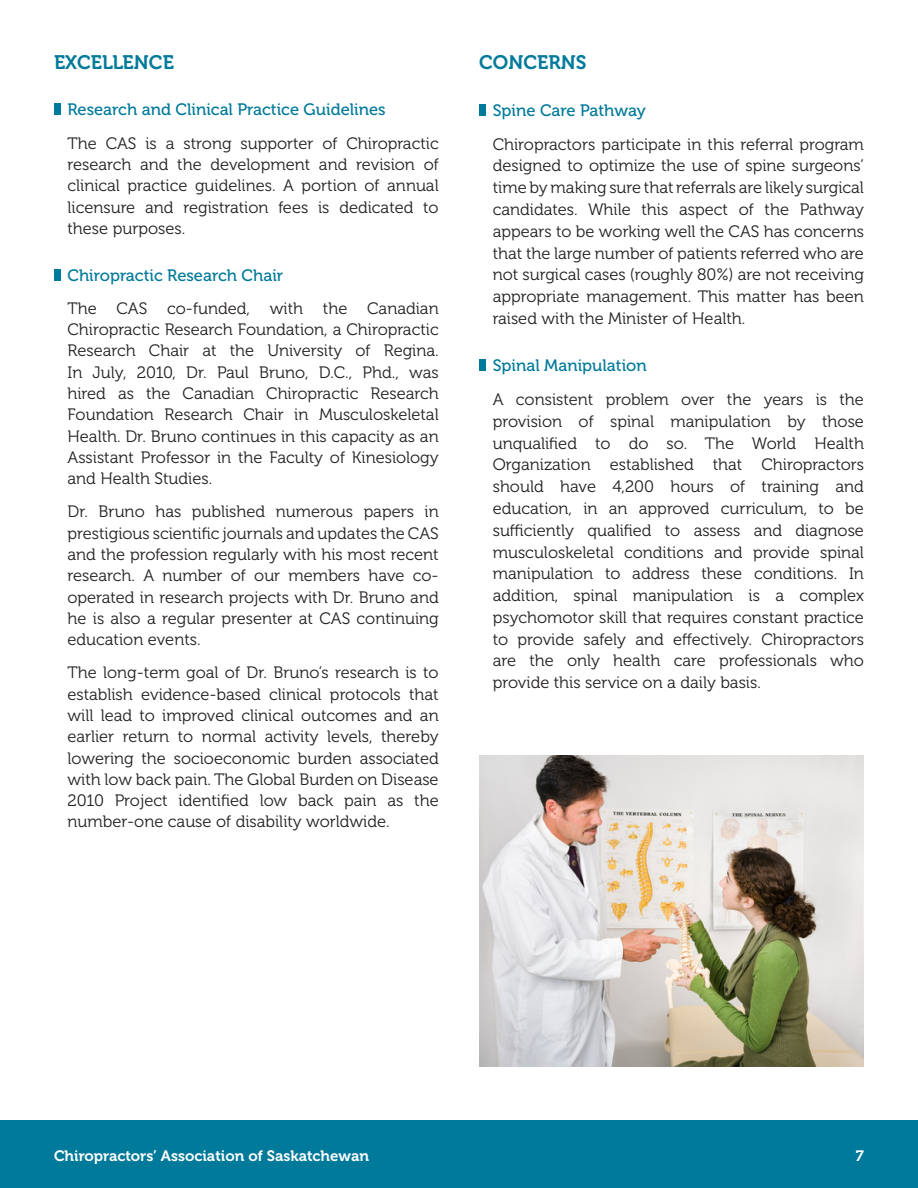
<style>
.page{position:relative;width:918px;height:1188px;background:#fff}
.page>*{position:absolute;margin:0;border:0;box-sizing:border-box;transform-origin:0 0}
.t1{font:19.5px "Museo 700";color:#007a9a}
.t2{font:16.5px/21.3px "Museo 300";color:#231f20;text-align:justify}
.t3{font:16.5px "Museo 500";color:#007a9a}
.t4{font:15px "Museo 700";color:#fff}
</style>
<div class="page">
<div style="left:0;top:1120px;width:918px;height:68px;background:#007a9a"></div>
<div style="left:54px;top:104px;width:7px;height:11px;background:#007a9a"></div>
<div style="left:54px;top:269px;width:7px;height:12px;background:#007a9a"></div>
<div style="left:479px;top:104px;width:7px;height:12px;background:#007a9a"></div>
<div style="left:479px;top:359px;width:7px;height:12px;background:#007a9a"></div>
<img style="left:479px;top:756px;width:385px;height:310px">
<p class="t1" style="left:54px;top:51px;width:122px">EXCELLENCE</p>
<p class="t3" style="left:67px;top:101px;width:320px">Research and Clinical Practice Guidelines</p>
<p class="t2" style="left:68px;top:133px;width:373px">The CAS is a strong supporter of Chiropractic research and the development and revision of clinical practice guidelines. A portion of annual licensure and registration fees is dedicated to these purposes.</p>
<p class="t3" style="left:67px;top:266px;width:217px">Chiropractic Research Chair</p>
<p class="t2" style="left:68px;top:298px;width:373px">The CAS co-funded, with the Canadian Chiropractic Research Foundation, a Chiropractic Research Chair at the University of Regina.<br>In July, 2010, Dr. Paul Bruno, D.C., Phd., was hired as the Canadian Chiropractic Research Foundation Research Chair in Musculoskeletal Health. Dr. Bruno continues in this capacity as an Assistant Professor in the Faculty of Kinesiology and Health Studies.</p>
<p class="t2" style="left:68px;top:501px;width:373px">Dr. Bruno has published numerous papers in prestigious scientific journals and updates the CAS and the profession regularly with his most recent research. A number of our members have co&shy;operated in research projects with Dr. Bruno and he is also a regular presenter at CAS continuing education events.</p>
<p class="t2" style="left:68px;top:662px;width:373px">The long-term goal of Dr. Bruno’s research is to establish evidence-based clinical protocols that will lead to improved clinical outcomes and an earlier return to normal activity levels, thereby lowering the socioeconomic burden associated with low back pain. The Global Burden on Disease 2010 Project identified low back pain as the number-one cause of disability worldwide.</p>
<p class="t1" style="left:479px;top:51px;width:109px">CONCERNS</p>
<p class="t3" style="left:493px;top:101px;width:155px">Spine Care Pathway</p>
<p class="t2" style="left:493px;top:133px;width:373px;line-height:21.8px">Chiropractors participate in this referral program designed to optimize the use of spine surgeons’ time by making sure that referrals are likely surgical candidates. While this aspect of the Pathway appears to be working well the CAS has concerns that the large number of patients referred who are not surgical cases (roughly 80%) are not receiving appropriate management. This matter has been raised with the Minister of Health.</p>
<p class="t3" style="left:493px;top:357px;width:155px">Spinal Manipulation</p>
<p class="t2" style="left:493px;top:389px;width:373px;line-height:21.8px">A consistent problem over the years is the provision of spinal manipulation by those unqualified to do so. The World Health Organization established that Chiropractors should have 4,200 hours of training and education, in an approved curriculum, to be sufficiently qualified to assess and diagnose musculoskeletal conditions and provide spinal manipulation to address these conditions. In addition, spinal manipulation is a complex psychomotor skill that requires constant practice to provide safely and effectively. Chiropractors are the only health care professionals who provide this service on a daily basis.</p>
<p class="t4" style="left:54px;top:1147px;width:317px">Chiropractors’ Association of Saskatchewan</p>
<p class="t4" style="left:856px;top:1147px;width:10px">7</p>
</div>
